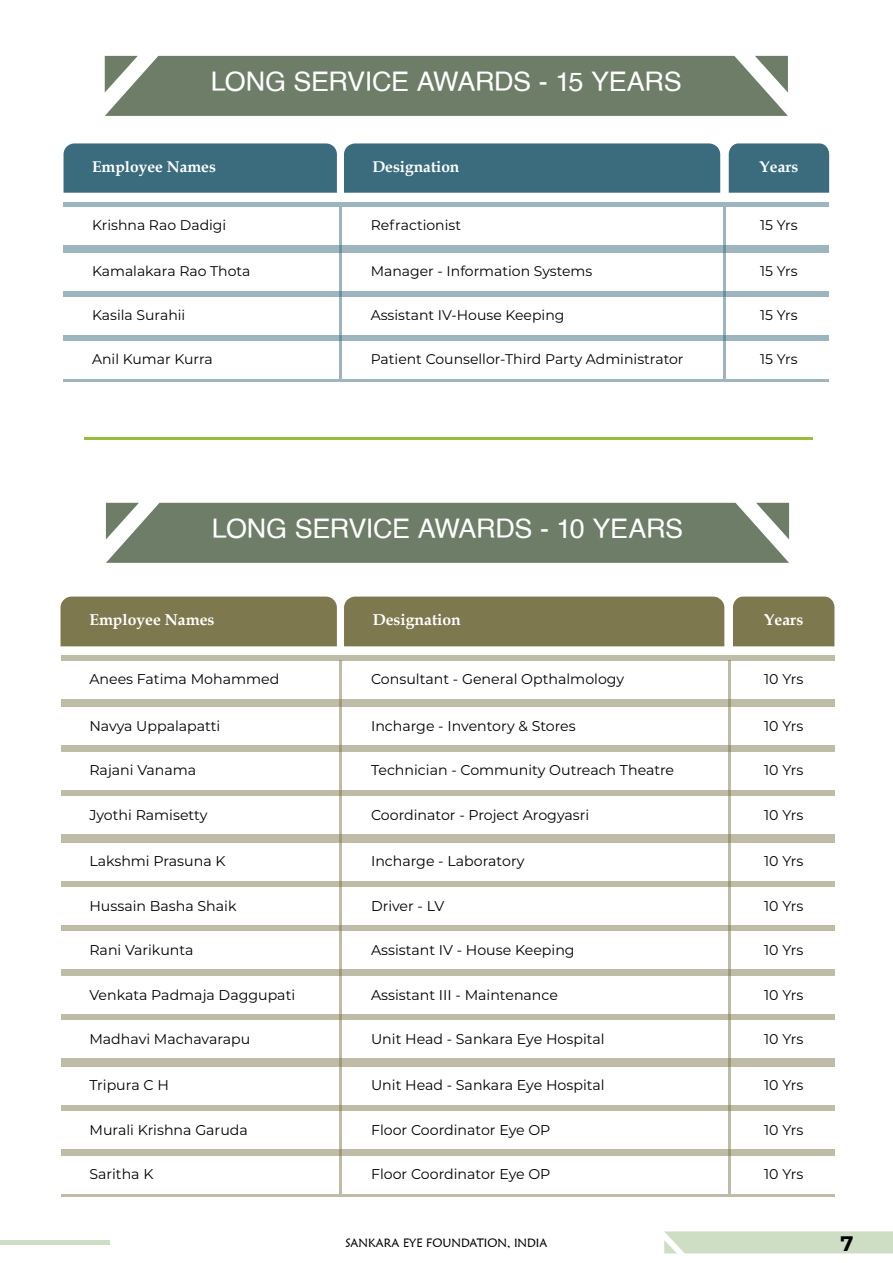
<style>
.page{position:relative;width:893px;height:1263px;background:#fff}
.page>*{position:absolute;margin:0;border:0;box-sizing:border-box;transform-origin:0 0}
._44_Main_Header_blac{font:27px "Helvetica";letter-spacing:-.015em;color:#fff}
.t1{font:700 21px "Montserrat";color:#000}
.t2{font:700 15.75px "Book Antiqua";color:#fff}
.t3{font:700 15.6px "Book Antiqua";color:#fff}
.t4{font:14.25px "Montserrat";color:#000}
.t5{font:13.95px "Montserrat";color:#000}
.t6{font:12px "Maiandra GD";color:#000}
</style>
<div class="page">
<svg style="left:664px;top:1231px;width:229px;height:22px;background:#d0dfc7"></svg>
<div style="left:0;top:1240px;width:110px;height:5px;background:#cedec5"></div>
<div style="left:106px;top:503px;width:683px;height:60px;background:#6e7d68"></div>
<div style="left:61px;top:656px;width:773px;height:541px;background:#bebba6"></div>
<div style="left:61px;top:661px;width:773px;height:38px;background:#fff"></div>
<div style="left:61px;top:707px;width:773px;height:38px;background:#fff"></div>
<div style="left:61px;top:751px;width:773px;height:38px;background:#fff"></div>
<div style="left:61px;top:597px;width:276px;height:49px;background:#7d784d"></div>
<div style="left:344px;top:597px;width:380px;height:49px;background:#7d784d"></div>
<div style="left:733px;top:597px;width:101px;height:49px;background:#7d784d"></div>
<div style="left:61px;top:796px;width:773px;height:38px;background:#fff"></div>
<div style="left:61px;top:842px;width:773px;height:38px;background:#fff"></div>
<div style="left:61px;top:887px;width:773px;height:38px;background:#fff"></div>
<div style="left:61px;top:931px;width:773px;height:38px;background:#fff"></div>
<div style="left:61px;top:976px;width:773px;height:38px;background:#fff"></div>
<div style="left:61px;top:1020px;width:773px;height:38px;background:#fff"></div>
<div style="left:61px;top:1067px;width:773px;height:38px;background:#fff"></div>
<div style="left:61px;top:1111px;width:773px;height:38px;background:#fff"></div>
<div style="left:61px;top:1156px;width:773px;height:38px;background:#fff"></div>
<hr style="left:340px;top:661px;width:2px;height:533px;background:#7d784d">
<hr style="left:728px;top:661px;width:2px;height:533px;background:#7d784d">
<hr style="left:84px;top:438px;width:728px;height:2px;background:#98bd3e">
<div style="left:105px;top:56px;width:683px;height:60px;background:#6e7d68"></div>
<svg style="left:64px;top:202px;width:765px;height:179px;background:#a8bec6"></svg>
<div style="left:64px;top:207px;width:765px;height:37px;background:#fff"></div>
<div style="left:64px;top:253px;width:765px;height:37px;background:#fff"></div>
<div style="left:64px;top:297px;width:765px;height:37px;background:#fff"></div>
<div style="left:64px;top:143px;width:273px;height:50px;background:#3a6c7d"></div>
<div style="left:344px;top:143px;width:376px;height:50px;background:#3a6c7d"></div>
<div style="left:729px;top:143px;width:100px;height:50px;background:#3a6c7d"></div>
<div style="left:64px;top:341px;width:765px;height:37px;background:#fff"></div>
<hr style="left:340px;top:207px;width:2px;height:171px;background:#3a6c7d">
<hr style="left:724px;top:207px;width:2px;height:171px;background:#3a6c7d">
<p class="_44_Main_Header_blac" style="left:211px;top:61px;width:473px">LONG SERVICE AWARDS - 15 YEARS</p>
<p class="t3" style="left:92px;top:156px;width:125px">Employee Names</p>
<p class="t3" style="left:372px;top:156px;width:89px">Designation</p>
<p class="t3" style="left:759px;top:156px;width:40px">Years</p>
<p class="t5" style="left:92px;top:216px;width:136px">Krishna Rao Dadigi</p>
<p class="t5" style="left:371px;top:216px;width:92px">Refractionist</p>
<p class="t5" style="left:760px;top:216px;width:39px">15 Yrs</p>
<p class="t5" style="left:92px;top:261px;width:160px">Kamalakara Rao Thota</p>
<p class="t5" style="left:371px;top:261px;width:223px">Manager - Information Systems</p>
<p class="t5" style="left:760px;top:261px;width:39px">15 Yrs</p>
<p class="t5" style="left:92px;top:305px;width:95px">Kasila Surahii</p>
<p class="t5" style="left:371px;top:305px;width:195px">Assistant IV-House Keeping</p>
<p class="t5" style="left:760px;top:305px;width:39px">15 Yrs</p>
<p class="t5" style="left:92px;top:349px;width:122px">Anil Kumar Kurra</p>
<p class="t5" style="left:371px;top:349px;width:314px">Patient Counsellor-Third Party Administrator</p>
<p class="t5" style="left:760px;top:349px;width:39px">15 Yrs</p>
<p class="_44_Main_Header_blac" style="left:212px;top:508px;width:473px">LONG SERVICE AWARDS - 10 YEARS</p>
<p class="t2" style="left:89px;top:609px;width:127px">Employee Names</p>
<p class="t2" style="left:373px;top:609px;width:90px">Designation</p>
<p class="t2" style="left:764px;top:609px;width:41px">Years</p>
<p class="t4" style="left:89px;top:669px;width:191px">Anees Fatima Mohammed</p>
<p class="t4" style="left:371px;top:669px;width:255px">Consultant - General Opthalmology</p>
<p class="t4" style="left:764px;top:669px;width:41px">10 Yrs</p>
<p class="t4" style="left:89px;top:716px;width:132px">Navya Uppalapatti</p>
<p class="t4" style="left:371px;top:716px;width:206px">Incharge - Inventory &amp; Stores</p>
<p class="t4" style="left:764px;top:716px;width:41px">10 Yrs</p>
<p class="t4" style="left:89px;top:760px;width:108px">Rajani Vanama</p>
<p class="t4" style="left:371px;top:760px;width:305px">Technician - Community Outreach Theatre</p>
<p class="t4" style="left:764px;top:760px;width:41px">10 Yrs</p>
<p class="t4" style="left:89px;top:805px;width:120px">Jyothi Ramisetty</p>
<p class="t4" style="left:371px;top:805px;width:220px">Coordinator - Project Arogyasri</p>
<p class="t4" style="left:764px;top:805px;width:41px">10 Yrs</p>
<p class="t4" style="left:89px;top:851px;width:138px">Lakshmi Prasuna K</p>
<p class="t4" style="left:371px;top:851px;width:155px">Incharge - Laboratory</p>
<p class="t4" style="left:764px;top:851px;width:41px">10 Yrs</p>
<p class="t4" style="left:89px;top:896px;width:149px">Hussain Basha Shaik</p>
<p class="t4" style="left:371px;top:896px;width:75px">Driver - LV</p>
<p class="t4" style="left:764px;top:896px;width:41px">10 Yrs</p>
<p class="t4" style="left:89px;top:940px;width:106px">Rani Varikunta</p>
<p class="t4" style="left:371px;top:940px;width:205px">Assistant IV - House Keeping</p>
<p class="t4" style="left:764px;top:940px;width:41px">10 Yrs</p>
<p class="t4" style="left:89px;top:985px;width:207px">Venkata Padmaja Daggupati</p>
<p class="t4" style="left:371px;top:985px;width:188px">Assistant III - Maintenance</p>
<p class="t4" style="left:764px;top:985px;width:41px">10 Yrs</p>
<p class="t4" style="left:764px;top:1029px;width:41px">10 Yrs</p>
<p class="t4" style="left:89px;top:1029px;width:163px">Madhavi Machavarapu</p>
<p class="t4" style="left:371px;top:1029px;width:235px">Unit Head - Sankara Eye Hospital</p>
<p class="t4" style="left:89px;top:1075px;width:81px">Tripura C H</p>
<p class="t4" style="left:89px;top:1120px;width:160px">Murali Krishna Garuda</p>
<p class="t4" style="left:371px;top:1075px;width:235px">Unit Head - Sankara Eye Hospital</p>
<p class="t4" style="left:371px;top:1120px;width:181px">Floor Coordinator Eye OP</p>
<p class="t4" style="left:764px;top:1075px;width:41px">10 Yrs</p>
<p class="t4" style="left:764px;top:1120px;width:41px">10 Yrs</p>
<p class="t4" style="left:89px;top:1164px;width:65px">Saritha K</p>
<p class="t4" style="left:371px;top:1164px;width:181px">Floor Coordinator Eye OP</p>
<p class="t4" style="left:764px;top:1164px;width:41px">10 Yrs</p>
<p class="t6" style="left:346px;top:1235px;width:203px">SANKARA EYE FOUNDATION, INDIA</p>
<h2 class="t1" style="left:840px;top:1228px;width:15px">7</h2>
</div>
